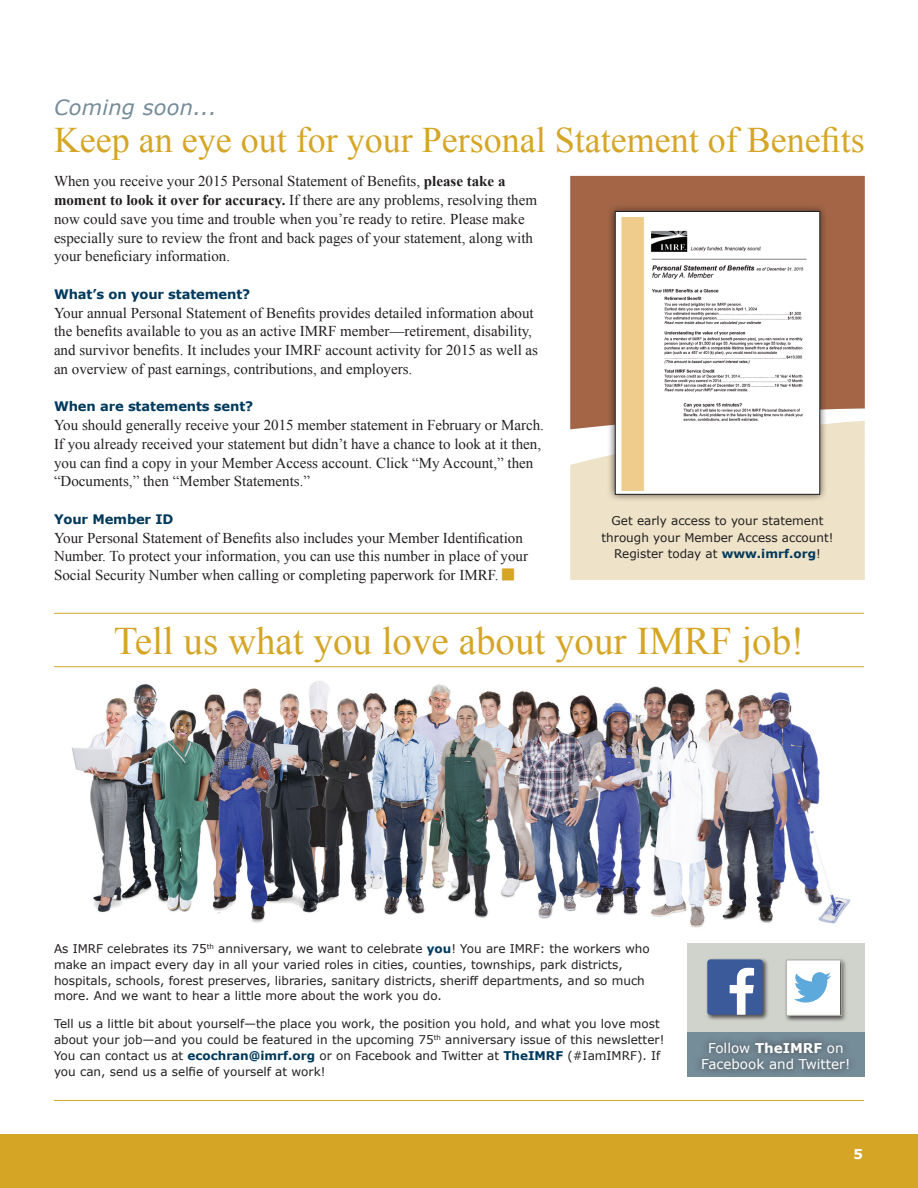
<style>
.page{position:relative;width:918px;height:1188px;background:#fff}
.page>*{position:absolute;margin:0;border:0;box-sizing:border-box;transform-origin:0 0}
.Bullet_Text{font:39px "Times New Roman";color:#d5a626}
.t1{font:36px "Times New Roman";color:#d5a626}
.t2{font:italic 21px "Verdana";letter-spacing:.01em;color:#758c99}
.Story_Text{font:15px/18.8px "Times New Roman";color:#231f20}
.Headline{font:13.5px/16.5px "Verdana";color:#fff;text-align:center}
.t3{font:700 13.5px "Verdana";color:#fff}
.t4{font:700 13.2px "Verdana";letter-spacing:-.01em;color:#00395c}
.Bullet_Text-2{font:12px/15.9px "Verdana";color:#231f20}
.s1{font-weight:700}
.s2{font-weight:700;color:#00395c}
</style>
<div class="page">
<div style="left:0;top:1134px;width:918px;height:54px;background:#d5a626"></div>
<hr style="left:54px;top:613px;width:810px;height:1px;background:#d5a626">
<hr style="left:54px;top:666px;width:810px;height:1px;background:#d5a626">
<hr style="left:54px;top:1100px;width:810px;height:1px;background:#d5a626">
<div style="left:570px;top:176px;width:295px;height:245px;background:#a36546"></div>
<div style="left:570px;top:421px;width:295px;height:159px;background:#eee2c8"></div>
<div style="left:607px;top:203px;width:221px;height:299px;background:#231f20;opacity:.75"></div>
<div style="left:615px;top:212px;width:205px;height:282px;background:#fff"></div>
<img style="left:621px;top:218px;width:186px;height:273px">
<div style="left:615px;top:211px;width:205px;height:284px;border:1px solid #231f20"></div>
<img style="left:72px;top:681px;width:779px;height:247px">
<div style="left:687px;top:943px;width:178px;height:89px;background:#d0d2cc"></div>
<div style="left:706px;top:958px;width:63px;height:63px;background:#231f20;opacity:.75"></div>
<div style="left:707px;top:959px;width:56px;height:56px;background:#3b5a9a;border-radius:3px"></div>
<svg style="left:730px;top:968px;width:24px;height:47px"></svg>
<div style="left:785px;top:958px;width:63px;height:64px;background:#231f20;opacity:.75"></div>
<div style="left:786px;top:960px;width:54px;height:55px;background:#fff"></div>
<svg style="left:794px;top:972px;width:37px;height:31px"></svg>
<div style="left:786px;top:960px;width:56px;height:56px;border:1px solid #abafa6"></div>
<div style="left:687px;top:1032px;width:178px;height:44px;background:#758c99"></div>
<div style="left:694px;top:1035px;width:163px;height:43px;background:#231f20;opacity:.75"></div>
<p class="t2" style="left:54px;top:93px;width:164px">Coming soon...</p>
<p class="t1" style="left:54px;top:115px;width:812px">Keep an eye out for your Personal Statement of Benefits</p>
<p class="Story_Text" style="left:54px;top:172px;width:485px">When you receive your 2015 Personal Statement of Benefits, <span class="s1">please take a moment to look it over for accuracy.</span> If there are any problems, resolving them now could save you time and trouble when you’re ready to retire. Please make especially sure to review the front and back pages of your statement, along with your beneficiary information.</p>
<p class="t4" style="left:54px;top:285px;width:198px">What’s on your statement?</p>
<p class="Story_Text" style="left:54px;top:303px;width:486px">Your annual Personal Statement of Benefits provides detailed information about the benefits available to you as an active IMRF member—retirement, disability, and survivor benefits. It includes your IMRF account activity for 2015 as well as an overview of past earnings, contributions, and employers.</p>
<p class="t4" style="left:54px;top:397px;width:201px">When are statements sent?</p>
<p class="Story_Text" style="left:54px;top:415px;width:492px">You should generally receive your 2015 member statement in February or March.<br>If you already received your statement but didn’t have a chance to look at it then, you can find a copy in your Member Access account. Click “My Account,” then “Documents,” then “Member Statements.”</p>
<p class="t4" style="left:54px;top:510px;width:121px">Your Member ID</p>
<p class="Story_Text" style="left:54px;top:528px;width:476px">Your Personal Statement of Benefits also includes your Member Identification<br>Number. To protect your information, you can use this number in place of your<br>Social Security Number when calling or completing paperwork for IMRF.</p>
<p class="Bullet_Text-2" style="left:602px;top:513px;width:233px;line-height:16.5px;text-align:center">Get early access to your statement through your Member Access account!<br>Register today at <span class="s2">www.imrf.org</span>!</p>
<p class="Bullet_Text" style="left:114px;top:614px;width:692px">Tell us what you love about your IMRF job!</p>
<p class="Bullet_Text-2" style="left:54px;top:940px;width:597px">As IMRF celebrates its 75<sup>th</sup> anniversary, we want to celebrate <span class="s2">you</span>! You are IMRF: the workers who make an impact every day in all your varied roles in cities, counties, townships, park districts, hospitals, schools, forest preserves, libraries, sanitary districts, sheriff departments, and so much more. And we want to hear a little more about the work you do.</p>
<p class="Bullet_Text-2" style="left:54px;top:1016px;width:612px">Tell us a little bit about yourself—the place you work, the position you hold, and what you love most about your job—and you could be featured in the upcoming 75<sup>th</sup> anniversary issue of this newsletter!<br>You can contact us at <span class="s2">ecochran@imrf.org</span> or on Facebook and Twitter at <span class="s2">TheIMRF</span> (#IamIMRF). If you can, send us a selfie of yourself at work!</p>
<p class="Headline" style="left:701px;top:1040px;width:151px">Follow <span class="s1">TheIMRF</span> on<br>Facebook and Twitter!</p>
<p class="t3" style="left:853px;top:1144px;width:11px">5</p>
</div>
